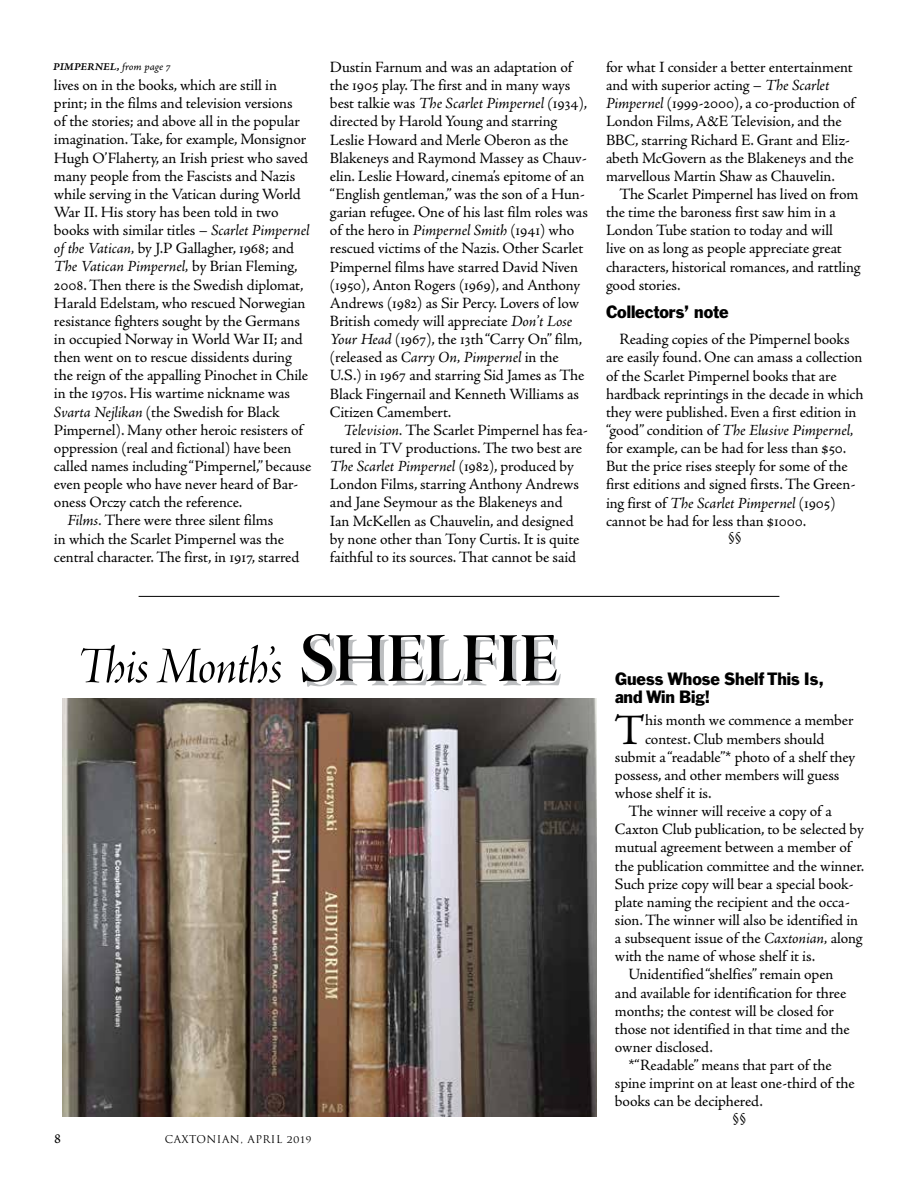
<style>
.page{position:relative;width:918px;height:1188px;background:#fff}
.page>*{position:absolute;margin:0;border:0;box-sizing:border-box;transform-origin:0 0}
.t1{font:54px "Adobe Jenson Pro It Disp";letter-spacing:-.01em;color:#000;scale:.95 1}
.t2{font:43.5px "Adobe Jenson Pro";color:#000}
.t3{font:16.5px/18px "Franklin Gothic";letter-spacing:-.005em;color:#000;scale:.95 1}
.t4{font:15.75px/18.1px "Adobe Jenson Pro";letter-spacing:-.01em;color:#000}
.t5{font:italic 15.75px "Adobe Jenson Pro";letter-spacing:-.01em;color:#000}
.t6{font:10.5px "Trajan Pro";letter-spacing:.05em;color:#000}
.t7{font:10.5px "Adobe Jenson Pro Bold It Capt";color:#000}
.s1{font-family:"Adobe Jenson Pro It Capt"}
.s2{font-style:italic}
.s3{font-style:normal}
.s4{font-family:"Adobe Jenson Pro Bold Disp";font-size:72px;color:#bcbec0}
</style>
<div class="page">
<hr style="left:139px;top:596px;width:640px;height:1px;background:#000">
<img style="left:63px;top:699px;width:533px;height:418px">
<p class="t7" style="left:53px;top:60px;width:119px">PIMPERNEL, <span class="s1">from page 7</span></p>
<p class="t4" style="left:54px;top:76px;width:225px">lives on in the books, which are still in</p>
<p class="t4" style="left:54px;top:94px;width:240px">print; in the films and television versions</p>
<p class="t4" style="left:54px;top:113px;width:248px">of the stories; and above all in the popular</p>
<p class="t4" style="left:54px;top:131px;width:254px">imagination. Take, for example, Monsignor</p>
<p class="t4" style="left:54px;top:149px;width:256px">Hugh O’Flaherty, an Irish priest who saved</p>
<p class="t4" style="left:54px;top:167px;width:243px">many people from the Fascists and Nazis</p>
<p class="t4" style="left:54px;top:185px;width:248px">while serving in the Vatican during World</p>
<p class="t4" style="left:54px;top:203px;width:226px">War II. His story has been told in two</p>
<p class="t4" style="left:54px;top:221px;width:257px">books with similar titles – <span class="s2">Scarlet Pimpernel</span></p>
<p class="t4" style="left:54px;top:240px;width:242px"><span class="s2">of the Vatican,</span> by J.P Gallagher, 1968; and</p>
<p class="t5" style="left:54px;top:258px;width:245px">The Vatican Pimpernel, <span class="s3">by Brian Fleming,</span></p>
<p class="t4" style="left:54px;top:276px;width:251px">2008. Then there is the Swedish diplomat,</p>
<p class="t4" style="left:54px;top:294px;width:253px">Harald Edelstam, who rescued Norwegian</p>
<p class="t4" style="left:54px;top:312px;width:248px">resistance fighters sought by the Germans</p>
<p class="t4" style="left:54px;top:330px;width:250px">in occupied Norway in World War II; and</p>
<p class="t4" style="left:54px;top:348px;width:239px">then went on to rescue dissidents during</p>
<p class="t4" style="left:54px;top:367px;width:256px">the reign of the appalling Pinochet in Chile</p>
<p class="t4" style="left:54px;top:385px;width:238px">in the 1970s. His wartime nickname was</p>
<p class="t4" style="left:54px;top:403px;width:227px"><span class="s2">Svarta Nejlikan</span> (the Swedish for Black</p>
<p class="t4" style="left:54px;top:421px;width:251px">Pimpernel). Many other heroic resisters of</p>
<p class="t4" style="left:54px;top:439px;width:239px">oppression (real and fictional) have been</p>
<p class="t4" style="left:54px;top:457px;width:259px">called names including “Pimpernel,” because</p>
<p class="t4" style="left:54px;top:475px;width:246px">even people who have never heard of Bar-</p>
<p class="t4" style="left:54px;top:494px;width:190px">oness Orczy catch the reference.</p>
<p class="t4" style="left:67px;top:512px;width:207px"><span class="s2">Films.</span> There were three silent films</p>
<p class="t4" style="left:54px;top:530px;width:231px">in which the Scarlet Pimpernel was the</p>
<p class="t4" style="left:54px;top:548px;width:247px">central character. The first, in 1917, starred</p>
<p class="t4" style="left:330px;top:58px;width:260px">Dustin Farnum and was an adaptation of the 1905 play. The first and in many ways best talkie was <span class="s2">The Scarlet Pimpernel (</span>1934), directed by Harold Young and starring Leslie Howard and Merle Oberon as the Blakeneys and Raymond Massey as Chauv&shy;elin. Leslie Howard, cinema’s epitome of an “English gentleman,” was the son of a Hun&shy;garian refugee. One of his last film roles was of the hero in <span class="s2">Pimpernel Smith</span> (1941) who rescued victims of the Nazis. Other Scarlet Pimpernel films have starred David Niven (1950), Anton Rogers (1969), and Anthony Andrews (1982) as Sir Percy. Lovers of low British comedy will appreciate <span class="s2">Don’t Lose Your Head</span> (1967), the 13th “Carry On” film, (released as <span class="s2">Carry On, Pimpernel</span> in the U.S.) in 1967 and starring Sid James as The Black Fingernail and Kenneth Williams as Citizen Camembert.</p>
<p class="t4" style="left:330px;top:421px;width:260px;text-indent:13px"><span class="s2">Television.</span> The Scarlet Pimpernel has fea&shy;tured in TV productions. The two best are <span class="s2">The Scarlet Pimpernel</span> (1982), produced by London Films, starring Anthony Andrews and Jane Seymour as the Blakeneys and<br>Ian McKellen as Chauvelin, and designed by none other than Tony Curtis. It is quite faithful to its sources. That cannot be said</p>
<p class="t4" style="left:606px;top:58px;width:250px">for what I consider a better entertainment and with superior acting – <span class="s2">The Scarlet Pimpernel</span> (1999-2000), a co-production of London Films, A&amp;E Television, and the BBC, starring Richard E. Grant and Eliz&shy;abeth McGovern as the Blakeneys and the marvellous Martin Shaw as Chauvelin.</p>
<p class="t4" style="left:606px;top:185px;width:256px;text-indent:13px">The Scarlet Pimpernel has lived on from the time the baroness first saw him in a London Tube station to today and will<br>live on as long as people appreciate great characters, historical romances, and rattling good stories.</p>
<p class="t3" style="left:606px;top:303px;width:131px">Collectors’ note</p>
<p class="t4" style="left:606px;top:331px;width:259px;text-indent:13px">Reading copies of the Pimpernel books are easily found. One can amass a collection of the Scarlet Pimpernel books that are hardback reprintings in the decade in which they were published. Even a first edition in “good” condition of <span class="s2">The Elusive Pimpernel, </span>for example, can be had for less than $50.<br>But the price rises steeply for some of the first editions and signed firsts. The Green&shy;ing first of <span class="s2">The Scarlet Pimpernel</span> (1905) cannot be had for less than $1000.</p>
<p class="t4" style="left:728px;top:527px;width:15px">§§</p>
<h1 class="t1" style="left:77px;top:635px;width:512px">This Month’s <span class="s4">SHELFIE</span></h1>
<p class="t4" style="left:54px;top:1129px;width:8px">8</p>
<p class="t6" style="left:165px;top:1132px;width:149px">CAXTONIAN, APRIL 2019</p>
<p class="t3" style="left:615px;top:669px;width:222px">Guess Whose Shelf This Is, and Win Big!</p>
<h2 class="t2" style="left:614px;top:705px;width:32px">T</h2>
<p class="t4" style="left:645px;top:712px;width:210px">his month we commence a member</p>
<p class="t4" style="left:645px;top:730px;width:181px">contest. Club members should</p>
<p class="t4" style="left:615px;top:748px;width:242px">submit a “readable”* photo of a shelf they</p>
<p class="t4" style="left:615px;top:766px;width:226px">possess, and other members will guess</p>
<p class="t4" style="left:615px;top:784px;width:98px">whose shelf it is.</p>
<p class="t4" style="left:628px;top:802px;width:205px">The winner will receive a copy of a</p>
<p class="t4" style="left:615px;top:821px;width:251px">Caxton Club publication, to be selected by</p>
<p class="t4" style="left:615px;top:839px;width:238px">mutual agreement between a member of</p>
<p class="t4" style="left:615px;top:857px;width:251px">the publication committee and the winner.</p>
<p class="t4" style="left:615px;top:875px;width:240px">Such prize copy will bear a special book-</p>
<p class="t4" style="left:615px;top:893px;width:236px">plate naming the recipient and the occa-</p>
<p class="t4" style="left:615px;top:911px;width:245px">sion. The winner will also be identified in</p>
<p class="t4" style="left:615px;top:929px;width:249px">a subsequent issue of the <span class="s2">Caxtonian,</span> along</p>
<p class="t4" style="left:615px;top:948px;width:202px">with the name of whose shelf it is.</p>
<p class="t4" style="left:628px;top:966px;width:207px">Unidentified “shelfies” remain open</p>
<p class="t4" style="left:615px;top:984px;width:233px">and available for identification for three</p>
<p class="t4" style="left:615px;top:1002px;width:220px">months; the contest will be closed for</p>
<p class="t4" style="left:615px;top:1020px;width:236px">those not identified in that time and the</p>
<p class="t4" style="left:615px;top:1038px;width:99px">owner disclosed.</p>
<p class="t4" style="left:628px;top:1056px;width:205px">*“Readable” means that part of the</p>
<p class="t4" style="left:615px;top:1075px;width:241px">spine imprint on at least one-third of the</p>
<p class="t4" style="left:615px;top:1093px;width:149px">books can be deciphered.</p>
<p class="t4" style="left:733px;top:1108px;width:15px">§§</p>
</div>
